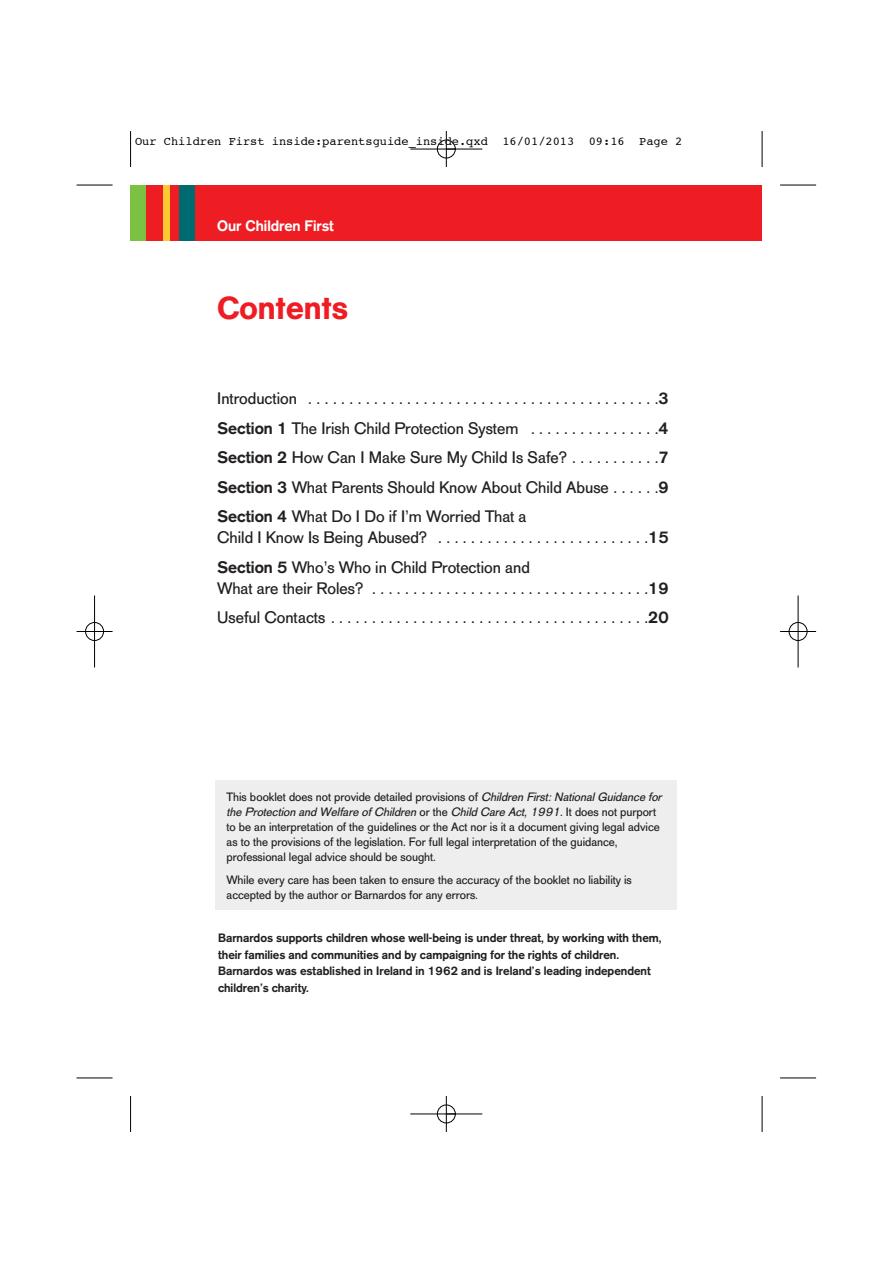
<style>
.page{position:relative;width:893px;height:1263px;background:#fff}
.page>*{position:absolute;margin:0;border:0;box-sizing:border-box;transform-origin:0 0}
.t1{font:500 31.5px "AG Schoolbook";color:#ee1d23}
.t2{font:16.5px/29.5px "AG Old Face";color:#231f20}
.t3{font:500 15px "AG Old Face";color:#fff}
.t4{font:12px/15px "AG Old Face";color:#231f20}
.t5{font:500 12px/16.5px "AG Old Face";color:#231f20}
.t6{font:12px "Courier";color:#000}
.s1{font-weight:500}
.s2{font-style:italic}
</style>
<div class="page">
<div style="left:216px;top:781px;width:461px;height:129px;background:#eeeeef"></div>
<div style="left:131px;top:185px;width:631px;height:55px;background:#ee1d23"></div>
<div style="left:179px;top:185px;width:15px;height:55px;background:#006a71"></div>
<div style="left:163px;top:185px;width:6px;height:55px;background:#fec830"></div>
<div style="left:131px;top:185px;width:15px;height:55px;background:#7bc142"></div>
<hr style="left:130px;top:131px;width:1px;height:36px;background:#000">
<hr style="left:77px;top:185px;width:36px;height:1px;background:#000">
<hr style="left:762px;top:131px;width:1px;height:36px;background:#000">
<hr style="left:780px;top:185px;width:36px;height:1px;background:#000">
<hr style="left:130px;top:1096px;width:1px;height:36px;background:#000">
<hr style="left:77px;top:1078px;width:36px;height:1px;background:#000">
<hr style="left:762px;top:1096px;width:1px;height:36px;background:#000">
<hr style="left:780px;top:1078px;width:36px;height:1px;background:#000">
<div style="left:437px;top:140px;width:19px;height:18px;border:1px solid #fff;border-radius:50%"></div>
<div style="left:437px;top:1105px;width:19px;height:18px;border:1px solid #fff;border-radius:50%"></div>
<hr style="left:410px;top:149px;width:72px;height:1px;background:#000">
<hr style="left:410px;top:1114px;width:72px;height:1px;background:#000">
<hr style="left:94px;top:596px;width:1px;height:72px;background:#000">
<hr style="left:798px;top:596px;width:1px;height:72px;background:#000">
<hr style="left:446px;top:131px;width:1px;height:36px;background:#000">
<hr style="left:446px;top:1096px;width:1px;height:36px;background:#000">
<hr style="left:77px;top:631px;width:36px;height:1px;background:#000">
<hr style="left:780px;top:631px;width:36px;height:1px;background:#000">
<div style="left:437px;top:140px;width:18px;height:18px;border:1px solid #000;border-radius:50%"></div>
<div style="left:437px;top:1105px;width:18px;height:18px;border:1px solid #000;border-radius:50%"></div>
<div style="left:85px;top:622px;width:19px;height:19px;border:1px solid #000;border-radius:50%"></div>
<div style="left:789px;top:622px;width:18px;height:19px;border:1px solid #000;border-radius:50%"></div>
<p class="t6" style="left:135px;top:136px;width:549px">Our Children First inside:parentsguide_inside.qxd 16/01/2013 09:16 Page 2</p>
<p class="t3" style="left:217px;top:221px;width:118px">Our Children First</p>
<h1 class="t1" style="left:217px;top:297px;width:133px">Contents</h1>
<p class="t2" style="left:217px;top:386px;width:453px;text-align:justify">Introduction . . . . . . . . . . . . . . . . . . . . . . . . . . . . . . . . . . . . . . . . . . .<span class="s1">3<br>Section 1</span> The Irish Child Protection System . . . . . . . . . . . . . . . .<span class="s1">4<br>Section 2</span> How Can I Make Sure My Child Is Safe? . . . . . . . . . . .<span class="s1">7<br>Section 3</span> What Parents Should Know About Child Abuse . . . . . .<span class="s1">9<br>Section 4</span> What Do I Do if I’m Worried That a</p>
<h2 class="t2" style="left:217px;top:525px;width:453px">Child I Know Is Being Abused? . . . . . . . . . . . . . . . . . . . . . . . . . .<span class="s1">15<br>Section 5</span> Who’s Who in Child Protection and</h2>
<h2 class="t2" style="left:217px;top:575px;width:453px">What are their Roles? . . . . . . . . . . . . . . . . . . . . . . . . . . . . . . . . . .<span class="s1">19<br></span>Useful Contacts . . . . . . . . . . . . . . . . . . . . . . . . . . . . . . . . . . . . . . .<span class="s1">20</span></h2>
<p class="t4" style="left:227px;top:790px;width:439px">This booklet does not provide detailed provisions of <span class="s2">Children First:NationalGuidance for the Protection and Welfare of Children</span> o r t h e <span class="s2">Child Care Act,1991</span>. I t d o e s n o t p u r p o r t to be an interpretation of the guidelines or the Act nor is it a document giving legal advice as to the provisions of the legislation. For full legal interpretation of the guidance, professional legal advice should be sought.</p>
<p class="t4" style="left:227px;top:874px;width:407px">While every care has been taken to ensure the accuracy of the booklet no liability is accepted by the author or Barnardos for any errors.</p>
<p class="t5" style="left:218px;top:931px;width:445px">Barnardos supports children whose well-being is under threat, by working with them, their families and communities and by campaigning for the rights of children.<br>Barnardos was established in Ireland in 1962 and is Ireland’s leading independent children’s charity.</p>
</div>
